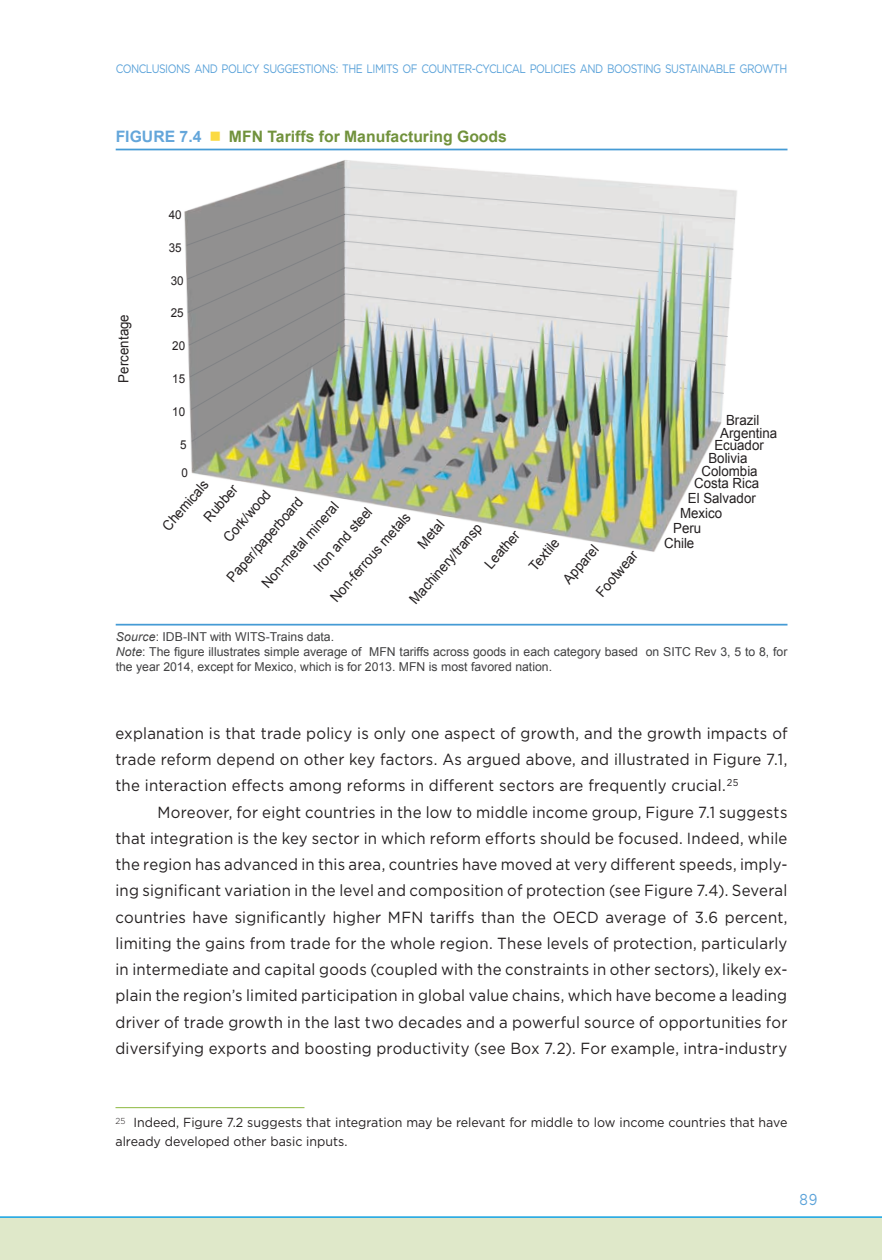
<style>
.page{position:relative;width:882px;height:1260px;background:#fff}
.page>*{position:absolute;margin:0;border:0;box-sizing:border-box;transform-origin:0 0}
.t1{font:16.1px/26.2px "Gotham";letter-spacing:.015em;color:#231f20;text-align:justify;scale:.93 1}
.t2{font:700 15.75px "Arial";color:#71923c}
.t3{font:15.75px "Gotham";color:#5aa2d9;scale:.85 1}
.t4{font:14px/25.2px "Arial";color:#231f20;scale:.95 1}
.t5{font:13.12px/19.2px "Gotham";letter-spacing:-.015em;color:#231f20;scale:.95 1}
.t6{font:12.25px/14.7px "Arial";color:#414142}
.t7{font:12.25px "Gotham";letter-spacing:-.045em;color:#5aa2d9;scale:.85 1}
.t8{font:12.25px "Arial";color:#231f20;scale:.95 1}
.s1{color:#64a6da}
.s2{color:#fbda43}
.s3{font-style:italic}
</style>
<div class="page">
<hr style="left:0;top:1216px;width:882px;height:2px;background:#2eace3">
<div style="left:0;top:1218px;width:882px;height:42px;background:#dfe8c9"></div>
<hr style="left:116px;top:149px;width:672px;height:1px;background:#459bd5">
<hr style="left:116px;top:624px;width:672px;height:2px;background:#459bd5">
<img style="left:184px;top:160px;width:553px;height:392px">
<img style="left:186px;top:186px;width:550px;height:257px">
<hr style="left:116px;top:1107px;width:188px;height:1px;background:#8db83f">
<p class="t7" style="left:116px;top:61px;width:792px">Conclusions and Policy Suggestions: The Limits of Counter-Cyclical Policies and Boosting Sustainable Growth</p>
<p class="t2" style="left:116px;top:126px;width:393px"><span class="s1">FIGURE 7.4</span> <span class="s2">■</span> MFN Tariffs for Manufacturing Goods</p>
<p class="t8" style="left:169px;top:207px;width:15px">40</p>
<p class="t8" style="left:169px;top:239px;width:15px">35</p>
<p class="t4" style="left:111px;top:383px;width:74px;rotate:-90deg">Percentage</p>
<p class="t8" style="left:171px;top:272px;width:15px">30</p>
<p class="t8" style="left:171px;top:305px;width:15px">25</p>
<p class="t8" style="left:172px;top:338px;width:15px">20</p>
<p class="t8" style="left:172px;top:371px;width:15px">15</p>
<p class="t8" style="left:172px;top:403px;width:15px">10</p>
<p class="t8" style="left:180px;top:436px;width:8px">5</p>
<p class="t8" style="left:182px;top:465px;width:8px">0</p>
<p class="t4" style="left:178px;top:495px;width:47px;text-indent:-34px;rotate:-49deg">Chemicals<br>Rubber</p>
<p class="t4" style="left:217px;top:531px;width:68px;rotate:-49deg">Cork/wood</p>
<p class="t4" style="left:220px;top:572px;width:114px;rotate:-49deg">Paper/paperboard</p>
<p class="t4" style="left:255px;top:578px;width:116px;rotate:-49deg">Non-metal mineral</p>
<p class="t4" style="left:307px;top:562px;width:86px;rotate:-49deg">Iron and steel</p>
<p class="t4" style="left:324px;top:591px;width:121px;rotate:-49deg">Non-ferrous metals</p>
<p class="t4" style="left:411px;top:538px;width:36px;rotate:-49deg">Metal</p>
<p class="t4" style="left:403px;top:594px;width:109px;rotate:-49deg">Machinery/transp</p>
<p class="t4" style="left:478px;top:558px;width:49px;rotate:-49deg">Leather</p>
<p class="t4" style="left:523px;top:560px;width:41px;rotate:-49deg">Textile</p>
<p class="t4" style="left:556px;top:573px;width:50px;rotate:-49deg">Apparel</p>
<p class="t4" style="left:589px;top:586px;width:60px;rotate:-49deg">Footwear</p>
<p class="t4" style="left:726px;top:408px;width:36px">Brazil</p>
<p class="t4" style="left:720px;top:421px;width:61px">Argentina</p>
<p class="t4" style="left:714px;top:433px;width:54px">Ecuador</p>
<p class="t4" style="left:708px;top:446px;width:43px">Bolivia</p>
<p class="t4" style="left:702px;top:458px;width:61px">Colombia</p>
<p class="t4" style="left:694px;top:471px;width:70px">Costa Rica</p>
<p class="t4" style="left:688px;top:486px;width:73px">El Salvador</p>
<p class="t4" style="left:680px;top:500px;width:46px">Mexico</p>
<p class="t4" style="left:673px;top:515px;width:31px">Peru</p>
<p class="t4" style="left:664px;top:531px;width:33px">Chile</p>
<p class="t6" style="left:116px;top:630px;width:673px"><span class="s3">Source</span>: IDB-INT with WITS-Trains data.<br><span class="s3">Note</span>: The figure illustrates simple average of MFN tariffs across goods in each category based on SITC Rev 3, 5 to 8, for the year 2014, except for Mexico, which is for 2013. MFN is most favored nation.</p>
<p class="t1" style="left:116px;top:720px;width:724px">explanation is that trade policy is only one aspect of growth, and the growth impacts of trade reform depend on other key factors. As argued above, and illustrated in Figure 7.1, the interaction effects among reforms in different sectors are frequently crucial.<sup>25</sup></p>
<p class="t1" style="left:115px;top:798px;width:724px;text-indent:42px">Moreover, for eight countries in the low to middle income group, Figure 7.1 suggests that integration is the key sector in which reform efforts should be focused. I ndeed, while the region has advanced in this area, countries have moved at very different speeds, imply&shy;ing significant variation in the level and composition of protection (see Figure 7.4). Several countries have significantly higher MFN</p>
<p class="t1" style="left:115px;top:903px;width:724px;text-indent:314px">tariffs than the OECD average of 3.6 percent, limiting the gains from trade for the whole region. These levels of protection, particularly in intermediate and capital goods (coupled with the constraints in other sectors), likely ex&shy;plain the region’s limited participation in global value chains, which have become a leading driver of trade growth in the last two decades and a powerful source of opportunities for diversifying exports and boosting productivity (see Box 7.2). For example, intra-industry</p>
<p class="t5" style="left:115px;top:1112px;width:709px"><sup>25</sup> I ndeed, Figure 7.2 suggests that integration may be relevant for middle to low income countries that have already developed other basic inputs.</p>
<p class="t3" style="left:800px;top:1190px;width:22px">89</p>
</div>
